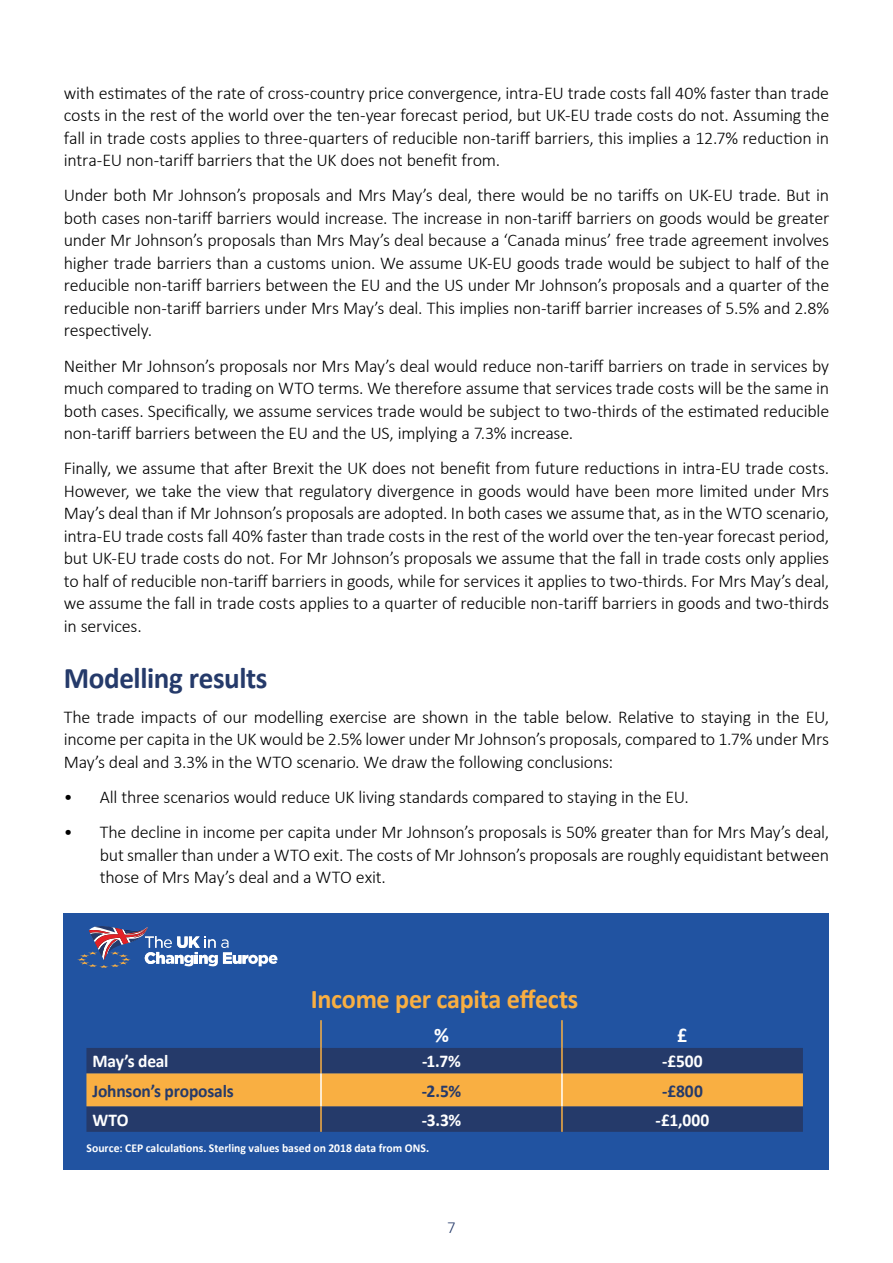
<style>
.page{position:relative;width:893px;height:1263px;background:#fff}
.page>*{position:absolute;margin:0;border:0;box-sizing:border-box;transform-origin:0 0}
.t1{font:700 30px "Calibri";letter-spacing:-.015em;color:#253a6a}
.t2{font:700 27px "Calibri";letter-spacing:-.015em;color:#f9af42}
.t3{font:700 21px "Calibri";color:#fff}
.t4{font:300 18px/22.5px "Calibri";letter-spacing:-.01em;color:#000;text-align:justify}
.t5{font:700 18px "Calibri";letter-spacing:-.01em;color:#fff}
.t6{font:700 18px "Calibri";letter-spacing:-.01em;color:#253a6a}
.t7{font:300 16.8px "Calibri";color:#253a6a}
.t8{font:700 12px "Calibri";letter-spacing:.005em;color:#fff}
</style>
<div class="page">
<div style="left:64px;top:912px;width:765px;height:257px;background:#2153a1"></div>
<svg style="left:77px;top:926px;width:200px;height:42px"></svg>
<div style="left:86px;top:1048px;width:717px;height:84px;background:#253a6a"></div>
<div style="left:86px;top:1073px;width:717px;height:33px;background:#f9af42"></div>
<hr style="left:320px;top:1048px;width:2px;height:25px;background:#f9af42">
<hr style="left:561px;top:1048px;width:2px;height:25px;background:#f9af42">
<hr style="left:320px;top:1106px;width:2px;height:26px;background:#f9af42">
<hr style="left:561px;top:1106px;width:2px;height:26px;background:#f9af42">
<hr style="left:320px;top:1073px;width:2px;height:33px;background:#fff">
<hr style="left:561px;top:1073px;width:2px;height:33px;background:#fff">
<hr style="left:320px;top:1020px;width:2px;height:28px;background:#f9af42">
<hr style="left:561px;top:1020px;width:2px;height:28px;background:#f9af42">
<p class="t4" style="left:64px;top:80px;width:767px">with estimates of the rate of cross-country price convergence, intra-EU trade costs fall 40% faster than trade costs in the rest of the world over the ten-year forecast period, but UK-EU trade costs do not. Assuming the fall in trade costs applies to three-quarters of reducible non-tariff barriers, this implies a 12.7% reduction in intra-EU non-tariff barriers that the UK does not benefit from.</p>
<p class="t4" style="left:64px;top:183px;width:767px">Under both Mr Johnson’s proposals and Mrs May’s deal, there would be no tariffs on UK-EU trade. But in both cases non-tariff barriers would increase. The increase in non-tariff barriers on goods would be greater under Mr Johnson’s proposals than Mrs May’s deal because a ‘Canada minus’ free trade agreement involves higher trade barriers than a customs union. We assume UK-EU goods trade would be subject to half of the reducible non-tariff barriers between the EU and the US under Mr Johnson’s proposals and a quarter of the reducible non-tariff barriers under Mrs May’s deal. This implies non-tariff barrier increases of 5.5% and 2.8% respectively.</p>
<p class="t4" style="left:64px;top:353px;width:767px">Neither Mr Johnson’s proposals nor Mrs May’s deal would reduce non-tariff barriers on trade in services by much compared to trading on WTO terms. We therefore assume that services trade costs will be the same in both cases. Specifically, we assume services trade would be subject to two-thirds of the estimated reducible non-tariff barriers between the EU and the US, implying a 7.3% increase.</p>
<p class="t4" style="left:64px;top:456px;width:767px">Finally, we assume that after Brexit the UK does not benefit from future reductions in intra-EU trade costs.<br>However, we take the view that regulatory divergence in goods would have been more limited under Mrs May’s deal than if Mr Johnson’s proposals are adopted. In both cases we assume that, as in the WTO scenario, intra-EU trade costs fall 40% faster than trade costs in the rest of the world over the ten-year forecast period, but UK-EU trade costs do not. For Mr Johnson’s proposals we assume that the fall in trade costs only applies to half of reducible non-tariff barriers in goods, while for services it applies to two-thirds. For Mrs May’s deal, we assume the fall in trade costs applies to a quarter of reducible non-tariff barriers in goods and two-thirds in services.</p>
<h1 class="t1" style="left:64px;top:658px;width:205px">Modelling results</h1>
<p class="t4" style="left:64px;top:705px;width:767px">The trade impacts of our modelling exercise are shown in the table below. Relative to staying in the EU, income per capita in the UK would be 2.5% lower under Mr Johnson’s proposals, compared to 1.7% under Mrs May’s deal and 3.3% in the WTO scenario. We draw the following conclusions:</p>
<p class="t4" style="left:64px;top:785px;width:627px">• All three scenarios would reduce UK living standards compared to staying in the EU.</p>
<p class="t4" style="left:100px;top:820px;width:731px;text-indent:-36px">• The decline in income per capita under Mr Johnson’s proposals is 50% greater than for Mrs May’s deal, but smaller than under a WTO exit. The costs of Mr Johnson’s proposals are roughly equidistant between those of Mrs May’s deal and a WTO exit.</p>
<h2 class="t2" style="left:311px;top:981px;width:269px">Income per capita effects</h2>
<p class="t3" style="left:434px;top:1021px;width:16px">%</p>
<p class="t3" style="left:677px;top:1021px;width:12px">£</p>
<p class="t5" style="left:92px;top:1050px;width:78px">May’s deal</p>
<p class="t5" style="left:422px;top:1050px;width:40px">-1.7%</p>
<p class="t5" style="left:662px;top:1050px;width:42px">-£500</p>
<p class="t6" style="left:92px;top:1079px;width:143px">Johnson’s proposals</p>
<p class="t6" style="left:422px;top:1079px;width:41px">-2.5%</p>
<p class="t6" style="left:662px;top:1079px;width:42px">-£800</p>
<p class="t5" style="left:92px;top:1108px;width:38px">WTO</p>
<p class="t5" style="left:422px;top:1108px;width:41px">-3.3%</p>
<p class="t5" style="left:656px;top:1108px;width:55px">-£1,000</p>
<p class="t8" style="left:86px;top:1140px;width:344px">Source: CEP calculations. Sterling values based on 2018 data from ONS.</p>
<p class="t7" style="left:447px;top:1217px;width:10px">7</p>
</div>
